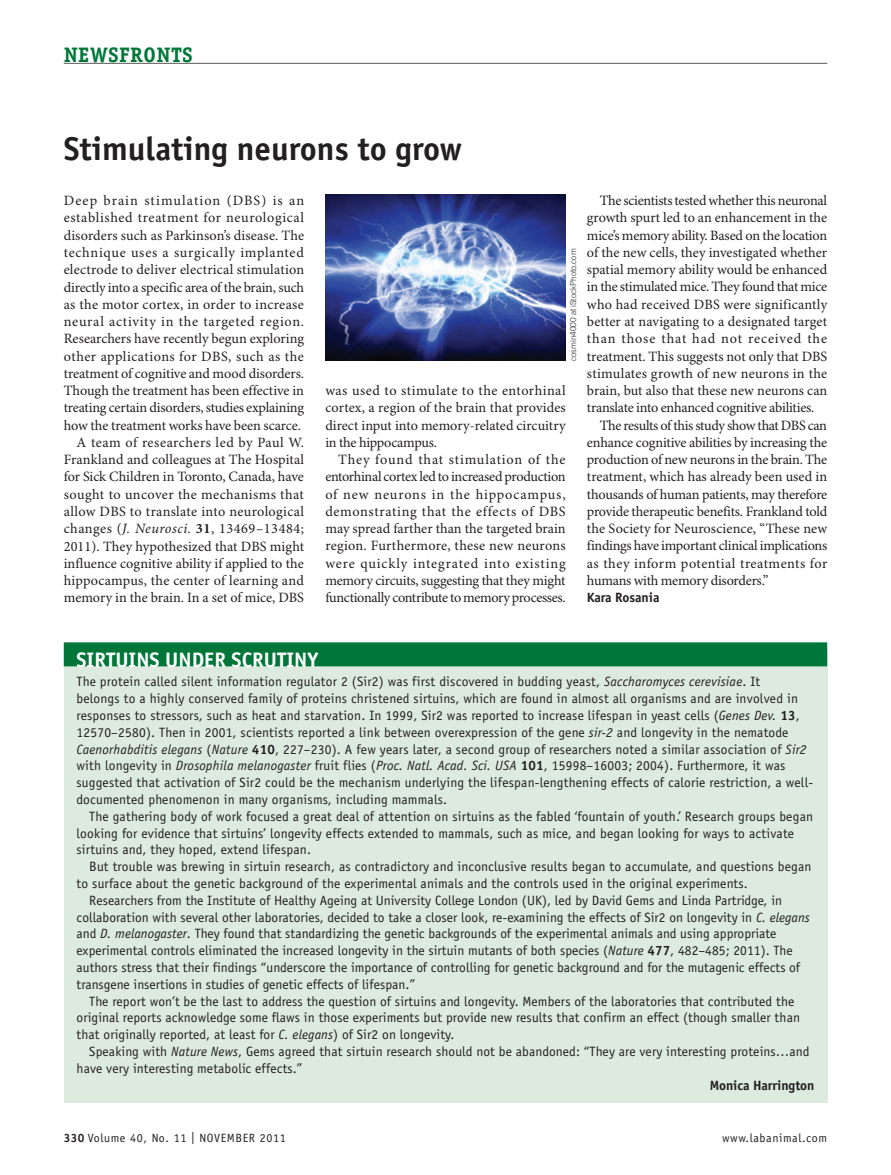
<style>
.page{position:relative;width:891px;height:1175px;background:#fff}
.page>*{position:absolute;margin:0;border:0;box-sizing:border-box;transform-origin:0 0}
.t1{font:700 33px "Officina Sans Std";color:#231f20}
.t2{font:700 21px "Officina Sans Std";color:#fff}
.t3{font:700 21px "Officina Serif Std";letter-spacing:.025em;color:#007739}
.t4{font:14.25px/17.2px "Minion Pro";color:#231f20;text-align:justify}
.t5{font:14.25px "Minion Pro";letter-spacing:-.02em;color:#231f20}
.t6{font:14.25px "Minion Pro";letter-spacing:-.025em;color:#231f20}
.t7{font:14.25px "Minion Pro";letter-spacing:.03em;color:#231f20}
.t8{font:14.25px "Minion Pro";letter-spacing:.06em;color:#231f20}
.t9{font:13.5px/16.8px "Officina Sans Std";letter-spacing:.01em;color:#231f20}
.t10{font:700 13.5px "Officina Sans Std";letter-spacing:-.005em;color:#231f20}
.t11{font:12px "Officina Sans Std";letter-spacing:.05em;color:#231f20}
.t12{font:300 8.25px "Trade Gothic LT Std";letter-spacing:-.005em;color:#231f20}
.s1{font-style:italic}
.s2{font-weight:700}
</style>
<div class="page">
<img style="left:325px;top:195px;width:241px;height:165px">
<div style="left:64px;top:650px;width:763px;height:452px;background:#dceae0"></div>
<div style="left:64px;top:642px;width:763px;height:24px;background:#007739"></div>
<hr style="left:64px;top:63px;width:763px;height:1px;background:#57585a">
<h2 class="t3" style="left:64px;top:41px;width:130px">NEWSFRONTS</h2>
<h1 class="t1" style="left:64px;top:128px;width:399px">Stimulating neurons to grow</h1>
<p class="t4" style="left:64px;top:193px;width:242px;text-align:right">Deep brain stimulation (DBS) is an established treatment for neurological disorders such as Parkinson’s disease. The technique uses a surgically implanted electrode to deliver electrical stimulation directly into a specific area of the brain, such as the motor cortex, in order to increase neural activity in the targeted region.<br>Researchers have recently begun exploring other applications for DBS, such as the treatment of cognitive and mood disorders.<br>Though the treatment has been effective in treating certain disorders, studies explaining how the treatment works have been scarce.<br>A team of researchers led by Paul W.<br>Frankland and colleagues at The Hospital for Sick Children in Toronto, Canada, have sought to uncover the mechanisms that allow DBS to translate into neurological changes (<span class="s1">J. Neurosci.</span> <span class="s2">31</span>, 13469–13484; 2011). They hypothesized that DBS might influence cognitive ability if applied to the hippocampus, the center of learning and memory in the brain. In a set of mice, DBS</p>
<p class="t12" style="left:568px;top:361px;width:114px;rotate:-90deg">cosmin4000 at iStockPhoto.com</p>
<p class="t4" style="left:325px;top:382px;width:242px">was used to stimulate to the entorhinal cortex, a region of the brain that provides direct input into memory-related circuitry in the hippocampus.</p>
<p class="t4" style="left:325px;top:451px;width:242px;text-indent:13px">They found that stimulation of the entorhinal cortex led to increased production of new neurons in the hippocampus, demonstrating that the effects of DBS may spread farther than the targeted brain region. Furthermore, these new neurons were quickly integrated into existing memory circuits, suggesting that they might functionally contribute to memory processes.</p>
<p class="t5" style="left:600px;top:192px;width:229px">The scientists tested whether this neuronal</p>
<p class="t4" style="left:587px;top:210px;width:242px">growth spurt led to an enhancement in the</p>
<p class="t4" style="left:587px;top:227px;width:242px">mice’s memory ability. Based on the location</p>
<p class="t4" style="left:587px;top:244px;width:242px">of the new cells, they investigated whether</p>
<p class="t4" style="left:587px;top:261px;width:242px">spatial memory ability would be enhanced</p>
<p class="t5" style="left:587px;top:278px;width:242px">in the stimulated mice. They found that mice</p>
<p class="t4" style="left:587px;top:296px;width:242px">who had received DBS were significantly</p>
<p class="t4" style="left:587px;top:313px;width:242px">better at navigating to a designated target</p>
<p class="t8" style="left:587px;top:330px;width:242px">than those that had not received the</p>
<p class="t4" style="left:587px;top:348px;width:242px">treatment. This suggests not only that DBS</p>
<p class="t4" style="left:587px;top:365px;width:242px">stimulates growth of new neurons in the</p>
<p class="t4" style="left:587px;top:382px;width:242px">brain, but also that these new neurons can</p>
<p class="t4" style="left:587px;top:400px;width:229px">translate into enhanced cognitive abilities.</p>
<p class="t6" style="left:600px;top:416px;width:229px">The results of this study show that DBS can</p>
<p class="t4" style="left:587px;top:434px;width:242px">enhance cognitive abilities by increasing the</p>
<p class="t5" style="left:587px;top:451px;width:242px">production of new neurons in the brain. The</p>
<p class="t4" style="left:587px;top:469px;width:242px">treatment, which has already been used in</p>
<p class="t5" style="left:587px;top:485px;width:242px">thousands of human patients, may therefore</p>
<p class="t4" style="left:587px;top:503px;width:242px">provide therapeutic benefits. Frankland told</p>
<p class="t4" style="left:587px;top:520px;width:242px">the Society for Neuroscience, “These new</p>
<p class="t5" style="left:587px;top:537px;width:242px">findings have important clinical implications</p>
<p class="t7" style="left:587px;top:554px;width:242px">as they inform potential treatments for</p>
<p class="t5" style="left:587px;top:572px;width:183px">humans with memory disorders.”</p>
<p class="t10" style="left:587px;top:588px;width:74px">Kara Rosania</p>
<h2 class="t2" style="left:77px;top:646px;width:243px">Sirtuins under scrutiny</h2>
<p class="t9" style="left:77px;top:673px;width:738px">The protein called silent information regulator 2 (Sir2) was first discovered in budding yeast, <span class="s1">Saccharomyces cerevisiae</span>. It<br>belongs to a highly conserved family of proteins christened sirtuins, which are found in almost all organisms and are involved in responses to stressors, such as heat and starvation. In 1999, Sir2 was reported to increase lifespan in yeast cells (<span class="s1">Genes Dev.</span> <span class="s2">13</span>, 12570–2580). Then in 2001, scientists reported a link between overexpression of the gene <span class="s1">sir-2</span> and longevity in the nematode <span class="s1">Caenorhabditis elegans</span> (<span class="s1">Nature</span> <span class="s2">410</span>, 227–230). A few years later, a second group of researchers noted a similar association of <span class="s1">Sir2 </span>with longevity in <span class="s1">Drosophila melanogaster</span> fruit flies (<span class="s1">Proc. Natl. Acad. Sci. USA</span> <span class="s2">101</span>, 15998–16003; 2004). Furthermore, it was suggested that activation of Sir2 could be the mechanism underlying the lifespan-lengthening effects of calorie restriction, a well&shy;documented phenomenon in many organisms, including mammals.</p>
<p class="t9" style="left:77px;top:808px;width:738px;text-indent:13px">The gathering body of work focused a great deal of attention on sirtuins as the fabled ‘fountain of youth.’ Research groups began looking for evidence that sirtuins’ longevity effects extended to mammals, such as mice, and began looking for ways to activate sirtuins and, they hoped, extend lifespan.</p>
<p class="t9" style="left:89px;top:858px;width:724px">But trouble was brewing in sirtuin research, as contradictory and inconclusive results began to accumulate, and questions began</p>
<p class="t9" style="left:77px;top:875px;width:673px">to surface about the genetic background of the experimental animals and the controls used in the original experiments.</p>
<p class="t9" style="left:89px;top:891px;width:694px">Researchers from the Institute of Healthy Ageing at University College London (UK), led by David Gems and Linda Partridge, in</p>
<p class="t9" style="left:77px;top:908px;width:735px">collaboration with several other laboratories, decided to take a closer look, re-examining the effects of Sir2 on longevity in <span class="s1">C. elegans</span></p>
<p class="t9" style="left:77px;top:925px;width:702px">and <span class="s1">D. melanogaster</span>. They found that standardizing the genetic backgrounds of the experimental animals and using appropriate</p>
<p class="t9" style="left:77px;top:942px;width:718px">experimental controls eliminated the increased longevity in the sirtuin mutants of both species (<span class="s1">Nature</span> <span class="s2">477</span>, 482–485; 2011). The</p>
<p class="t9" style="left:77px;top:959px;width:725px">authors stress that their findings “underscore the importance of controlling for genetic background and for the mutagenic effects of</p>
<p class="t9" style="left:77px;top:975px;width:340px">transgene insertions in studies of genetic effects of lifespan.”</p>
<p class="t9" style="left:89px;top:992px;width:707px">The report won’t be the last to address the question of sirtuins and longevity. Members of the laboratories that contributed the</p>
<p class="t9" style="left:77px;top:1009px;width:725px">original reports acknowledge some flaws in those experiments but provide new results that confirm an effect (though smaller than</p>
<p class="t9" style="left:77px;top:1026px;width:379px">that originally reported, at least for <span class="s1">C. elegans</span>) of Sir2 on longevity.</p>
<p class="t9" style="left:89px;top:1043px;width:722px">Speaking with <span class="s1">Nature News</span>, Gems agreed that sirtuin research should not be abandoned: “They are very interesting proteins…and</p>
<p class="t9" style="left:77px;top:1059px;width:227px">have very interesting metabolic effects.”</p>
<p class="t10" style="left:710px;top:1076px;width:106px">Monica Harrington</p>
<p class="t11" style="left:64px;top:1131px;width:223px"><span class="s2">330</span> Volume 40, No. 11 | NOVEMBER 2011</p>
<p class="t11" style="left:722px;top:1131px;width:107px">www.labanimal.com</p>
</div>
